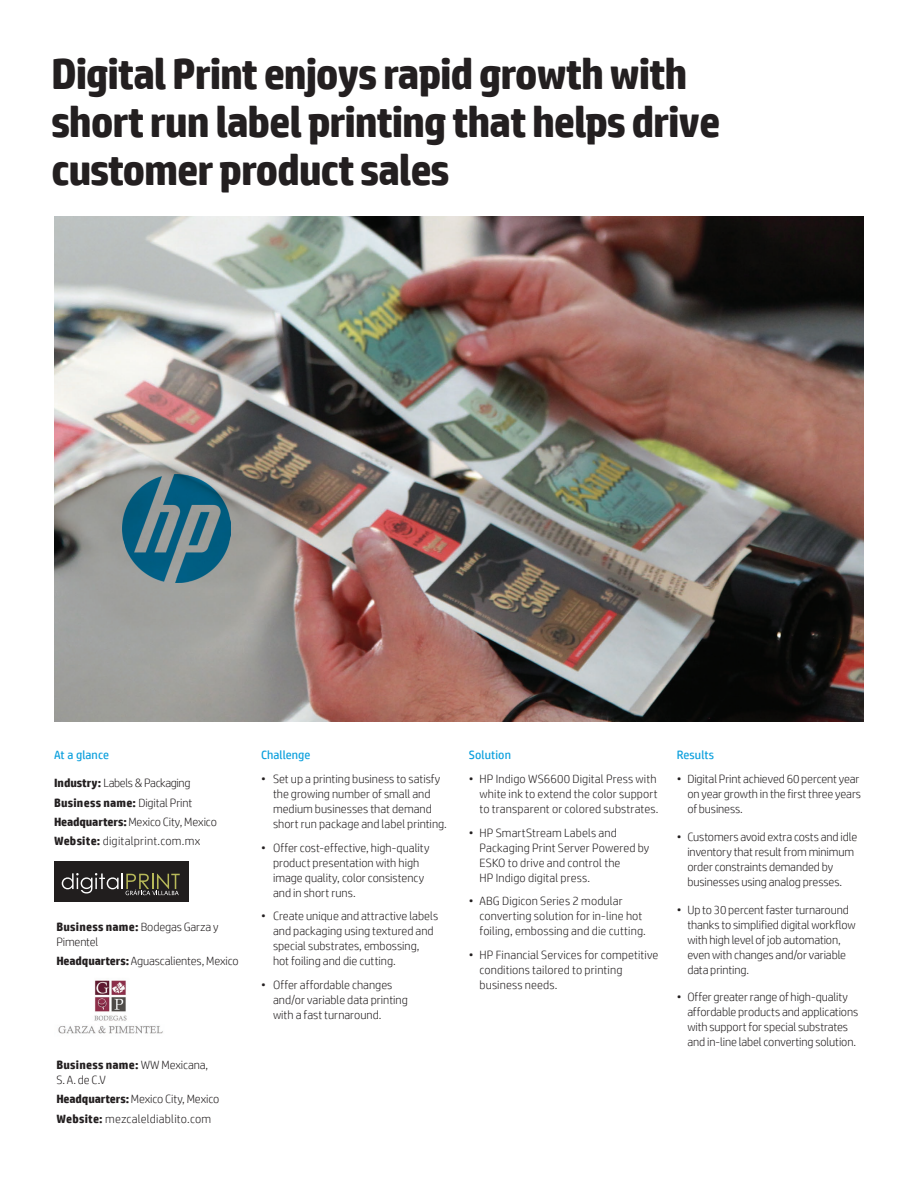
<style>
.page{position:relative;width:918px;height:1188px;background:#fff}
.page>*{position:absolute;margin:0;border:0;box-sizing:border-box;transform-origin:0 0}
.t1{font:700 43.5px/48px "HP Simplified";letter-spacing:-.03em;color:#231f20}
.bullets{font:300 12px/15px "HP Simplified";color:#231f20}
.AT_A_GLANCE{font:300 12px/15px "HP Simplified";letter-spacing:-.01em;color:#231f20}
.AT_A_GLANCE-2{font:300 12px "HP Simplified";letter-spacing:.02em;color:#231f20}
.sub-headers_solution{font:12px "HP Simplified";letter-spacing:.01em;color:#0ca0dd}
.AT_A_GLANCE-3{font:300 12px "HP Simplified";letter-spacing:-.03em;color:#231f20}
.AT_A_GLANCE-4{font:700 12px "HP Simplified";letter-spacing:.02em;color:#231f20}
.s1{font-weight:700}
.s2{font-weight:300}
</style>
<div class="page">
<img style="left:54px;top:217px;width:810px;height:505px">
<img style="left:122px;top:475px;width:108px;height:107px">
<img style="left:58px;top:980px;width:105px;height:54px">
<div style="left:54px;top:861px;width:134px;height:40px;background:#211e1e"></div>
<svg style="left:62px;top:873px;width:118px;height:22px"></svg>
<p class="t1" style="left:51px;top:50px;width:671px">Digital Print enjoys rapid growth with short run label printing that helps drive customer product sales</p>
<p class="sub-headers_solution" style="left:54px;top:748px;width:57px">At a glance</p>
<p class="AT_A_GLANCE-3" style="left:54px;top:776px;width:138px"><span class="s1">Industry:</span> Labels &amp; Packaging</p>
<p class="AT_A_GLANCE-4" style="left:54px;top:795px;width:140px">Business name: <span class="s2">Digital Print</span></p>
<p class="AT_A_GLANCE" style="left:54px;top:814px;width:164px"><span class="s1">Headquarters:</span> Mexico City, Mexico</p>
<p class="AT_A_GLANCE-2" style="left:54px;top:834px;width:148px"><span class="s1">Website:</span> digitalprint.com.mx</p>
<p class="AT_A_GLANCE" style="left:56px;top:919px;width:164px"><span class="s1">Business name:</span> Bodegas Garza y<br>Pimentel</p>
<p class="AT_A_GLANCE" style="left:56px;top:953px;width:184px"><span class="s1">Headquarters:</span> Aguascalientes, Mexico</p>
<p class="AT_A_GLANCE" style="left:56px;top:1057px;width:153px"><span class="s1">Business name:</span> WW Mexicana,<br>S. A. de C.V</p>
<p class="AT_A_GLANCE" style="left:56px;top:1091px;width:164px"><span class="s1">Headquarters:</span> Mexico City, Mexico</p>
<p class="AT_A_GLANCE-2" style="left:56px;top:1112px;width:156px"><span class="s1">Website:</span> mezcaleldiablito.com</p>
<p class="sub-headers_solution" style="left:261px;top:748px;width:51px">Challenge</p>
<p class="bullets" style="left:273px;top:771px;width:175px;text-indent:-12px">• Set up a printing business to satisfy the growing number of small and medium businesses that demand short run package and label printing.</p>
<p class="bullets" style="left:273px;top:840px;width:158px;text-indent:-12px">• Offer cost-effective, high-quality product presentation with high image quality, color consistency and in short runs.</p>
<p class="bullets" style="left:273px;top:908px;width:167px;text-indent:-12px">• Create unique and attractive labels and packaging using textured and special substrates, embossing, hot foiling and die cutting.</p>
<p class="bullets" style="left:273px;top:977px;width:136px;text-indent:-12px">• Offer affordable changes and/or variable data printing with a fast turnaround.</p>
<p class="sub-headers_solution" style="left:469px;top:748px;width:44px">Solution</p>
<p class="bullets" style="left:480px;top:771px;width:180px;text-indent:-11px">• HP Indigo WS6600 Digital Press with white ink to extend the color support to transparent or colored substrates.</p>
<p class="bullets" style="left:480px;top:825px;width:171px;text-indent:-11px">• HP SmartStream Labels and<br>Packaging Print Server Powered by<br>ESKO to drive and control the<br>HP Indigo digital press.</p>
<p class="bullets" style="left:480px;top:893px;width:168px;text-indent:-11px">• ABG Digicon Series 2 modular converting solution for in-line hot foiling, embossing and die cutting.</p>
<p class="bullets" style="left:480px;top:947px;width:180px;text-indent:-11px">• HP Financial Services for competitive conditions tailored to printing business needs.</p>
<p class="sub-headers_solution" style="left:677px;top:748px;width:39px">Results</p>
<p class="bullets" style="left:687px;top:771px;width:175px;text-indent:-11px">• Digital Print achieved 60 percent year on year growth in the first three years of business.</p>
<p class="bullets" style="left:687px;top:829px;width:171px;text-indent:-11px">• Customers avoid extra costs and idle inventory that result from minimum order constraints demanded by businesses using analog presses.</p>
<p class="bullets" style="left:687px;top:902px;width:170px;text-indent:-11px">• Up to 30 percent faster turnaround thanks to simplified digital workflow with high level of job automation, even with changes and/or variable data printing.</p>
<p class="bullets" style="left:687px;top:989px;width:172px;text-indent:-11px">• Offer greater range of high-quality affordable products and applications with support for special substrates and in-line label converting solution.</p>
</div>
